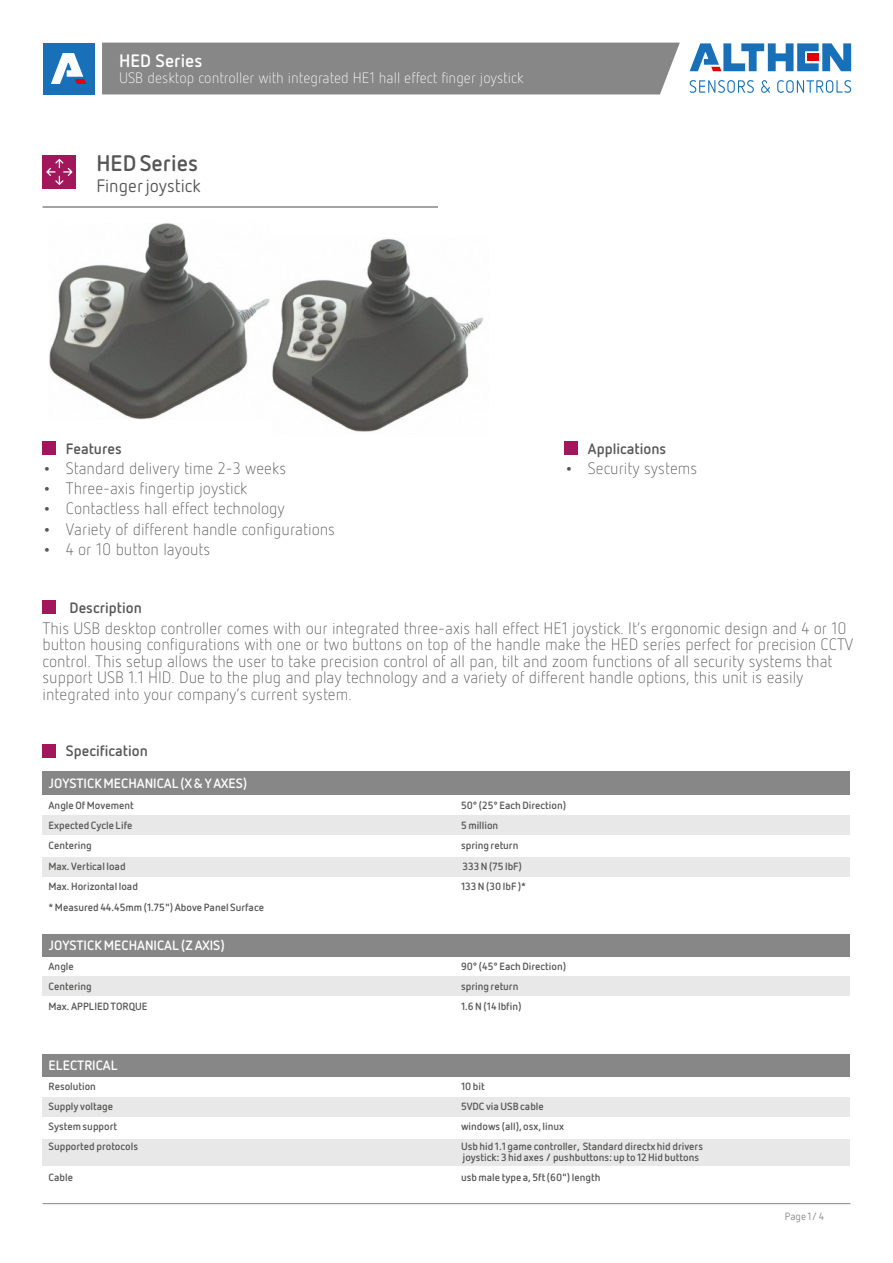
<style>
.page{position:relative;width:893px;height:1263px;background:#fff}
.page>*{position:absolute;margin:0;border:0;box-sizing:border-box;transform-origin:0 0}
.t1{font:700 22.5px "Netto OT";color:#565655}
.t2{font:18px "Netto OT";color:#565655}
.t3{font:700 18px "Netto OT";color:#fefefe}
.t4{font:300 16.5px/16.5px "Netto OT";color:#565655}
.t5{font:300 15px "Netto OT";color:#fefefe}
.t6{font:700 15px "Netto OT";color:#565655}
.t7{font:700 13.5px "Netto OT";color:#fff}
.t8{font:700 10.5px/10.5px "Netto OT";color:#565655}
.t9{font:10.5px "Netto OT";color:#868786}
.s1{font-weight:700}
</style>
<div class="page">
<div style="left:43px;top:1139px;width:807px;height:26px;background:#e8e8e8"></div>
<div style="left:43px;top:1097px;width:807px;height:19px;background:#e8e8e8"></div>
<div style="left:43px;top:1054px;width:807px;height:23px;background:#868786"></div>
<div style="left:43px;top:815px;width:807px;height:19px;background:#e8e8e8"></div>
<div style="left:43px;top:976px;width:807px;height:19px;background:#e8e8e8"></div>
<div style="left:43px;top:857px;width:807px;height:19px;background:#e8e8e8"></div>
<div style="left:102px;top:43px;width:578px;height:51px;background:#868786"></div>
<hr style="left:43px;top:1203px;width:807px;height:1px;background:#868786">
<div style="left:43px;top:43px;width:51px;height:51px;background:#1770b8"></div>
<svg style="left:51px;top:53px;width:35px;height:31px"></svg>
<svg style="left:690px;top:80px;width:64px;height:13px"></svg>
<svg style="left:761px;top:80px;width:9px;height:13px"></svg>
<svg style="left:777px;top:80px;width:74px;height:13px"></svg>
<svg style="left:690px;top:43px;width:161px;height:28px"></svg>
<div style="left:43px;top:155px;width:33px;height:34px;background:#a2165b"></div>
<svg style="left:46px;top:159px;width:26px;height:26px"></svg>
<hr style="left:43px;top:206px;width:395px;height:2px;background:#868786">
<div style="left:43px;top:441px;width:13px;height:14px;background:#a2165b"></div>
<div style="left:43px;top:600px;width:13px;height:14px;background:#a2165b"></div>
<div style="left:564px;top:441px;width:14px;height:14px;background:#a2165b"></div>
<div style="left:43px;top:744px;width:13px;height:13px;background:#a2165b"></div>
<div style="left:43px;top:771px;width:807px;height:24px;background:#868786"></div>
<div style="left:43px;top:934px;width:807px;height:22px;background:#868786"></div>
<img style="left:272px;top:238px;width:212px;height:194px">
<img style="left:49px;top:223px;width:221px;height:197px">
<p class="t3" style="left:119px;top:53px;width:85px">HED Series</p>
<p class="t5" style="left:119px;top:72px;width:406px">USB desktop controller with integrated HE1 hall effect finger joystick</p>
<h1 class="t1" style="left:97px;top:154px;width:103px">HED Series</h1>
<p class="t2" style="left:97px;top:178px;width:106px">Finger joystick</p>
<p class="t6" style="left:66px;top:442px;width:57px">Features</p>
<p class="t4" style="left:43px;top:461px;width:245px"><span class="s1">•</span> Standard delivery time 2-3 weeks</p>
<p class="t4" style="left:43px;top:481px;width:206px"><span class="s1">•</span> Three-axis fingertip joystick</p>
<p class="t4" style="left:43px;top:501px;width:244px"><span class="s1">•</span> Contactless hall effect technology</p>
<p class="t4" style="left:43px;top:522px;width:294px"><span class="s1">•</span> Variety of different handle configurations</p>
<p class="t4" style="left:43px;top:542px;width:169px"><span class="s1">•</span> 4 or 10 button layouts</p>
<p class="t6" style="left:588px;top:442px;width:80px">Applications</p>
<p class="t4" style="left:564px;top:461px;width:134px"><span class="s1">•</span> Security systems</p>
<p class="t6" style="left:70px;top:602px;width:74px">Description</p>
<p class="t4" style="left:43px;top:621px;width:812px">This USB desktop controller comes with our integrated three-axis hall effect HE1 joystick. It’s ergonomic design and 4 or 10 button housing configurations with one or two buttons on top of the handle make the HED series perfect for precision CCTV control. This setup allows the user to take precision control of all pan, tilt and zoom functions of all security systems that support USB 1.1 HID. Due to the plug and play technology and a variety of different handle options, this unit is easily integrated into your company’s current system.</p>
<p class="t6" style="left:66px;top:744px;width:83px">Specification</p>
<p class="t7" style="left:49px;top:777px;width:200px">JOYSTICK MECHANICAL (X &amp; Y AXES)</p>
<p class="t8" style="left:49px;top:801px;width:87px">Angle Of Movement</p>
<p class="t8" style="left:461px;top:801px;width:107px">50° (25° Each Direction)</p>
<p class="t8" style="left:49px;top:821px;width:85px">Expected Cycle Life</p>
<p class="t8" style="left:461px;top:821px;width:39px">5 million</p>
<p class="t8" style="left:49px;top:841px;width:45px">Centering</p>
<p class="t8" style="left:461px;top:841px;width:59px">spring return</p>
<p class="t8" style="left:49px;top:861px;width:79px">Max. Vertical load</p>
<p class="t8" style="left:462px;top:861px;width:61px">333 N (75 lbF)</p>
<p class="t8" style="left:49px;top:881px;width:91px">Max. Horizontal load</p>
<p class="t8" style="left:461px;top:881px;width:67px">133 N (30 lbF )*</p>
<p class="t8" style="left:49px;top:902px;width:217px">* Measured 44.45mm (1.75") Above Panel Surface</p>
<p class="t7" style="left:49px;top:939px;width:178px">JOYSTICK MECHANICAL (Z AXIS)</p>
<p class="t8" style="left:49px;top:962px;width:27px">Angle</p>
<p class="t8" style="left:461px;top:962px;width:107px">90° (45° Each Direction)</p>
<p class="t8" style="left:49px;top:982px;width:45px">Centering</p>
<p class="t8" style="left:461px;top:982px;width:59px">spring return</p>
<p class="t8" style="left:49px;top:1002px;width:101px">Max. APPLIED TORQUE</p>
<p class="t8" style="left:461px;top:1002px;width:62px">1.6 N (14 lbfin)</p>
<p class="t7" style="left:49px;top:1059px;width:71px">ELECTRICAL</p>
<p class="t8" style="left:49px;top:1081px;width:49px">Resolution</p>
<p class="t8" style="left:461px;top:1081px;width:25px">10 bit</p>
<p class="t8" style="left:49px;top:1102px;width:66px">Supply voltage</p>
<p class="t8" style="left:461px;top:1102px;width:84px">5VDC via USB cable</p>
<p class="t8" style="left:49px;top:1122px;width:70px">System support</p>
<p class="t8" style="left:461px;top:1122px;width:105px">windows (all), osx, linux</p>
<p class="t8" style="left:49px;top:1142px;width:91px">Supported protocols</p>
<p class="t8" style="left:461px;top:1142px;width:244px">Usb hid 1.1 game controller, Standard directx hid drivers joystick: 3 hid axes / pushbuttons: up to 12 Hid buttons</p>
<p class="t8" style="left:49px;top:1173px;width:26px">Cable</p>
<p class="t8" style="left:461px;top:1173px;width:141px">usb male type a, 5ft (60") length</p>
<p class="t9" style="left:785px;top:1212px;width:41px">Page 1/ 4</p>
</div>
